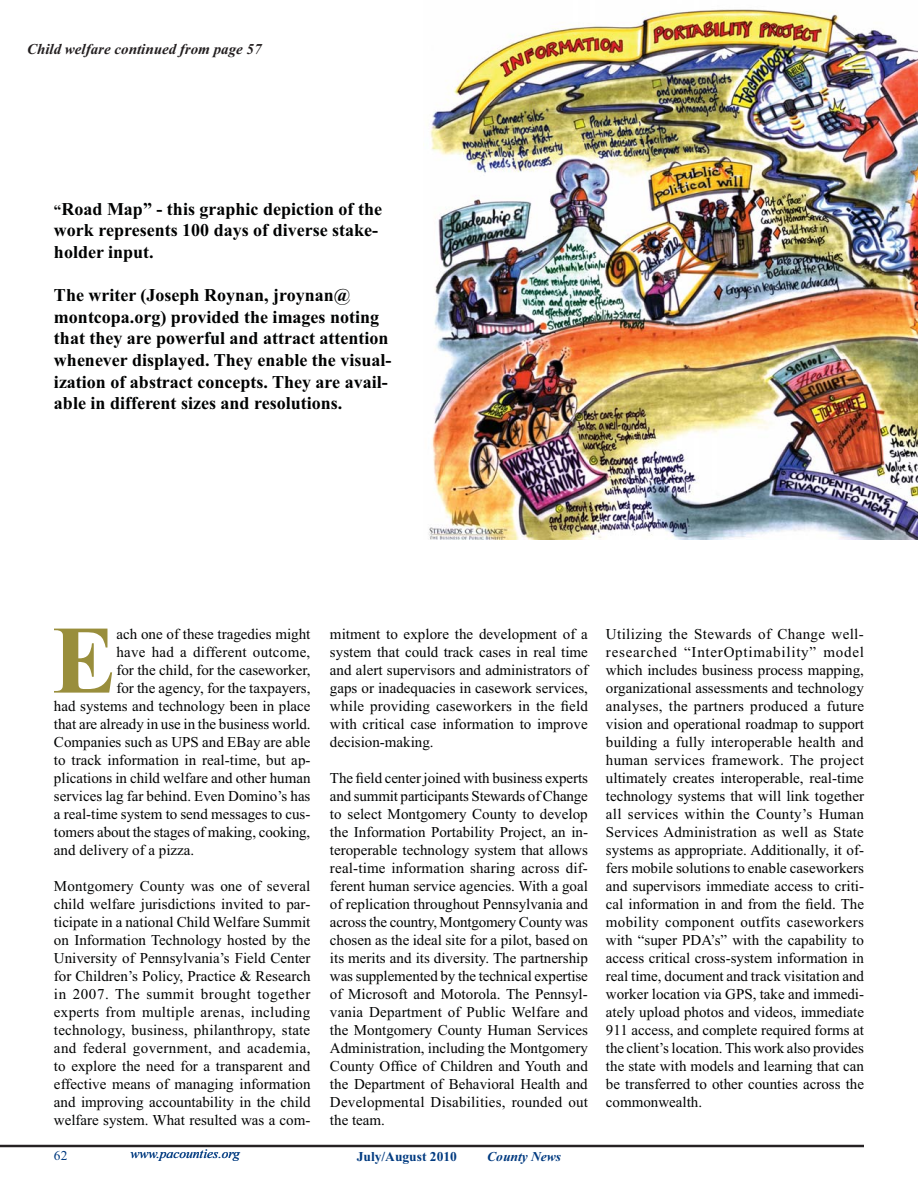
<style>
.page{position:relative;width:918px;height:1188px;background:#fff}
.page>*{position:absolute;margin:0;border:0;box-sizing:border-box;transform-origin:0 0}
.t1{font:700 96.6px "Times New Roman";color:#998e3c}
.t2{font:700 18px/21.6px "Times New Roman";color:#010202}
.t3{font:15px/18px "Times New Roman";color:#010202;text-align:justify}
.t4{font:italic 700 15px "Times New Roman";color:#231f20}
.t5{font:15px "Times New Roman";letter-spacing:.02em;color:#010202}
.t6{font:italic 13.5px "Times New Roman";color:#003a80}
.t7{font:700 13.5px "Times New Roman";color:#003a80}
.t8{font:italic 700 13.5px "Times New Roman";color:#003a80}
.t9{font:13.5px "Times New Roman";color:#003a80}
.s1{font-size:15px}
</style>
<div class="page">
<img style="left:429px;top:9px;width:489px;height:531px">
<hr style="left:0;top:1145px;width:864px;height:1px;background:#231f20">
<hr style="left:0;top:1146px;width:864px;height:1px;background:#231f20">
<p class="t4" style="left:27px;top:44px;width:236px">Child welfare continued from page 57</p>
<p class="t2" style="left:54px;top:200px;width:330px"><span class="s1">“</span>Road Map” - this graphic depiction of the work represents 100 days of diverse stake&shy;holder input.</p>
<p class="t2" style="left:54px;top:286px;width:339px">The writer (Joseph Roynan, jroynan@ montcopa.org) provided the images noting that they are powerful and attract attention whenever displayed. They enable the visual&shy;ization of abstract concepts. They are avail&shy;able in different sizes and resolutions.</p>
<h1 class="t1" style="left:52px;top:629px;width:66px">E</h1>
<p class="t3" style="left:116px;top:626px;width:196px">ach one of these tragedies might</p>
<p class="t5" style="left:116px;top:646px;width:195px">have had a different outcome,</p>
<p class="t3" style="left:116px;top:662px;width:196px">for the child, for the caseworker,</p>
<p class="t3" style="left:116px;top:680px;width:196px">for the agency, for the taxpayers,</p>
<p class="t3" style="left:54px;top:698px;width:258px">had systems and technology been in place</p>
<p class="t3" style="left:54px;top:716px;width:258px">that are already in use in the business world.</p>
<p class="t3" style="left:54px;top:734px;width:258px">Companies such as UPS and EBay are able</p>
<p class="t3" style="left:54px;top:752px;width:258px">to track information in real-time, but ap-</p>
<p class="t3" style="left:54px;top:770px;width:258px">plications in child welfare and other human</p>
<p class="t3" style="left:54px;top:788px;width:258px">services lag far behind. Even Domino’s has</p>
<p class="t3" style="left:54px;top:806px;width:258px">a real-time system to send messages to cus-</p>
<p class="t3" style="left:54px;top:824px;width:258px">tomers about the stages of making, cooking,</p>
<p class="t3" style="left:54px;top:842px;width:142px">and delivery of a pizza.</p>
<p class="t3" style="left:54px;top:878px;width:258px">Montgomery County was one of several child welfare jurisdictions invited to par&shy;ticipate in a national Child Welfare Summit on Information Technology hosted by the University of Pennsylvania’s Field Center for Children’s Policy, Practice &amp; Research in 2007. The summit brought together experts from multiple arenas, including technology, business, philanthropy, state and federal government, and academia, to explore the need for a transparent and effective means of managing information and improving accountability in the child welfare system. What resulted was a com-</p>
<p class="t3" style="left:330px;top:626px;width:260px">mitment to explore the development of a system that could track cases in real time and alert supervisors and administrators of gaps or inadequacies in casework services, while providing caseworkers in the field with critical case information to improve decision-making.</p>
<p class="t3" style="left:330px;top:770px;width:260px">The field center joined with business experts and summit participants Stewards of Change to select Montgomery County to develop the Information Portability Project, an in&shy;teroperable technology system that allows real-time information sharing across dif&shy;ferent human service agencies. With a goal of replication throughout Pennsylvania and across the country, Montgomery County was chosen as the ideal site for a pilot, based on its merits and its diversity. The partnership was supplemented by the technical expertise of Microsoft and Motorola. The Pennsyl&shy;vania Department of Public Welfare and the Montgomery County Human Services Administration, including the Montgomery County Office of Children and Youth and the Department of Behavioral Health and Developmental Disabilities, rounded out the team.</p>
<p class="t9" style="left:54px;top:1151px;width:15px">62</p>
<p class="t6" style="left:130px;top:1149px;width:111px">www.pacounties.org</p>
<p class="t7" style="left:357px;top:1152px;width:102px">July/August 2010</p>
<p class="t8" style="left:487px;top:1152px;width:75px">County News</p>
<p class="t3" style="left:606px;top:626px;width:260px">Utilizing the Stewards of Change well&shy;researched “InterOptimability” model which includes business process mapping, organizational assessments and technology analyses, the partners produced a future vision and operational roadmap to support building a fully interoperable health and human services framework. The project ultimately creates interoperable, real-time technology systems that will link together all services within the County’s Human Services Administration as well as State systems as appropriate. Additionally, it of&shy;fers mobile solutions to enable caseworkers and supervisors immediate access to criti&shy;cal information in and from the field. The mobility component outfits caseworkers with “super PDA’s” with the capability to access critical cross-system information in real time, document and track visitation and worker location via GPS, take and immedi&shy;ately upload photos and videos, immediate 911 access, and complete required forms at the client’s location. This work also provides the state with models and learning that can be transferred to other counties across the commonwealth.</p>
</div>
